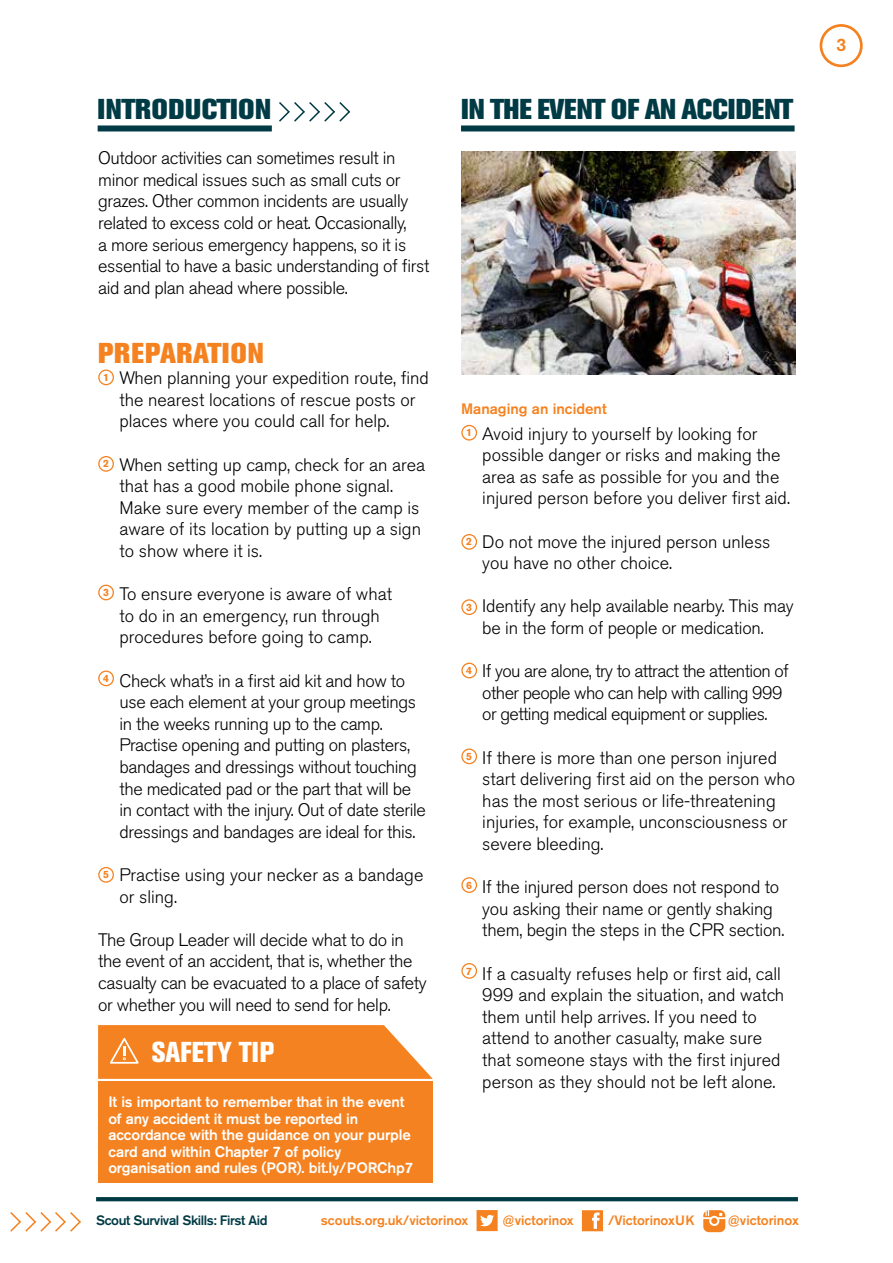
<style>
.page{position:relative;width:893px;height:1263px;background:#fff}
.page>*{position:absolute;margin:0;border:0;box-sizing:border-box;transform-origin:0 0}
.t1{font:800 28.5px "Akzidenz Grotesk BE";color:#003b45}
.t2{font:800 28.5px "Akzidenz Grotesk BE";letter-spacing:.02em;color:#003b45}
.t3{font:800 28.5px "Akzidenz Grotesk BE";letter-spacing:.02em;color:#f58220}
.t4{font:800 condensed 28.5px "Akzidenz Grotesk BE";color:#fff}
.t5{font:300 18px/21.6px "Akzidenz Grotesk BE";letter-spacing:-.01em;color:#000}
.t6{font:300 18px/21.6px "Akzidenz Grotesk BE";letter-spacing:-.03em;color:#000}
.t7{font:500 18px "Akzidenz Grotesk BE";color:#f58220}
.t8{font:500 15px/16.5px "Akzidenz Grotesk BE";letter-spacing:-.01em;color:#fff}
.t9{font:500 15px "Akzidenz Grotesk BE";color:#f58220}
.t10{font:500 13.5px "Akzidenz Grotesk BE";color:#f58220}
.t11{font:500 13.5px "Akzidenz Grotesk BE";letter-spacing:-.03em;color:#003b45}
.t12{font:700 10.5px "Akzidenz Grotesk BE";color:#f58220}
</style>
<div class="page">
<div style="left:820px;top:24px;width:43px;height:43px;border:3px solid #f58220;border-radius:50%"></div>
<svg style="left:10px;top:1212px;width:71px;height:20px"></svg>
<svg style="left:96px;top:1197px;width:702px;height:4px;background:#053e48"></svg>
<svg style="left:477px;top:1210px;width:21px;height:21px"></svg>
<svg style="left:582px;top:1210px;width:21px;height:21px"></svg>
<svg style="left:703px;top:1210px;width:22px;height:22px"></svg>
<div style="left:98px;top:125px;width:174px;height:6px;background:#003b45"></div>
<svg style="left:279px;top:102px;width:71px;height:20px"></svg>
<div style="left:461px;top:125px;width:334px;height:6px;background:#003b45"></div>
<div style="left:98px;top:1081px;width:335px;height:102px;background:#f58220"></div>
<svg style="left:98px;top:1025px;width:335px;height:54px;background:#f58c33"></svg>
<div style="left:98px;top:369px;width:16px;height:16px;border:1px solid #f58220;border-radius:50%"></div>
<div style="left:461px;top:425px;width:16px;height:16px;border:1px solid #f58220;border-radius:50%"></div>
<div style="left:98px;top:456px;width:16px;height:16px;border:1px solid #f58220;border-radius:50%"></div>
<div style="left:461px;top:534px;width:16px;height:16px;border:1px solid #f58220;border-radius:50%"></div>
<div style="left:98px;top:585px;width:16px;height:15px;border:1px solid #f58220;border-radius:50%"></div>
<div style="left:461px;top:599px;width:16px;height:16px;border:1px solid #f58220;border-radius:50%"></div>
<div style="left:98px;top:670px;width:16px;height:16px;border:1px solid #f58220;border-radius:50%"></div>
<div style="left:461px;top:663px;width:16px;height:15px;border:1px solid #f58220;border-radius:50%"></div>
<div style="left:98px;top:867px;width:16px;height:16px;border:1px solid #f58220;border-radius:50%"></div>
<div style="left:461px;top:748px;width:16px;height:16px;border:1px solid #f58220;border-radius:50%"></div>
<div style="left:461px;top:877px;width:16px;height:16px;border:1px solid #f58220;border-radius:50%"></div>
<div style="left:461px;top:963px;width:16px;height:16px;border:1px solid #f58220;border-radius:50%"></div>
<img style="left:461px;top:152px;width:334px;height:222px">
<h1 class="t2" style="left:98px;top:93px;width:175px">INTRODUCTION</h1>
<p class="t5" style="left:98px;top:148px;width:333px">Outdoor activities can sometimes result in minor medical issues such as small cuts or grazes. Other common incidents are usually related to excess cold or heat. Occasionally,<br>a more serious emergency happens, so it is essential to have a basic understanding of first aid and plan ahead where possible.</p>
<h1 class="t3" style="left:98px;top:336px;width:167px">PREPARATION</h1>
<p class="t5" style="left:119px;top:367px;width:311px">When planning your expedition route, find the nearest locations of rescue posts or places where you could call for help.</p>
<p class="t5" style="left:119px;top:454px;width:307px">When setting up camp, check for an area that has a good mobile phone signal.<br>Make sure every member of the camp is aware of its location by putting up a sign to show where it is.</p>
<p class="t5" style="left:119px;top:583px;width:274px">To ensure everyone is aware of what to do in an emergency, run through procedures before going to camp.</p>
<p class="t5" style="left:119px;top:670px;width:308px">Check what’s in a first aid kit and how to use each element at your group meetings in the weeks running up to the camp.<br>Practise opening and putting on plasters, bandages and dressings without touching the medicated pad or the part that will be in contact with the injury. Out of date sterile dressings and bandages are ideal for this.</p>
<p class="t5" style="left:119px;top:864px;width:305px">Practise using your necker as a bandage or sling.</p>
<p class="t5" style="left:98px;top:929px;width:330px">The Group Leader will decide what to do in the event of an accident, that is, whether the casualty can be evacuated to a place of safety or whether you will need to send for help.</p>
<p class="t12" style="left:103px;top:371px;width:7px">1</p>
<p class="t12" style="left:103px;top:458px;width:7px">2</p>
<p class="t12" style="left:103px;top:586px;width:7px">3</p>
<p class="t12" style="left:103px;top:672px;width:7px">4</p>
<p class="t12" style="left:103px;top:869px;width:7px">5</p>
<h1 class="t4" style="left:152px;top:1036px;width:124px">SAFETY TIP</h1>
<p class="t8" style="left:108px;top:1093px;width:306px">It is important to remember that in the event of any accident it must be reported in accordance with the guidance on your purple card and within Chapter 7 of policy organisation and rules (POR). bit.ly/PORChp7</p>
<h1 class="t1" style="left:461px;top:93px;width:334px">IN THE EVENT OF AN ACCIDENT</h1>
<p class="t9" style="left:461px;top:399px;width:147px">Managing an incident</p>
<p class="t5" style="left:482px;top:423px;width:309px">Avoid injury to yourself by looking for possible danger or risks and making the area as safe as possible for you and the injured person before you deliver first aid.</p>
<p class="t5" style="left:482px;top:531px;width:290px">Do not move the injured person unless you have no other choice.</p>
<p class="t5" style="left:482px;top:596px;width:313px">Identify any help available nearby. This may be in the form of people or medication.</p>
<p class="t6" style="left:482px;top:660px;width:308px">If you are alone, try to attract the attention of other people who can help with calling 999 or getting medical equipment or supplies.</p>
<p class="t5" style="left:482px;top:747px;width:314px">If there is more than one person injured start delivering first aid on the person who has the most serious or life-threatening injuries, for example, unconsciousness or severe bleeding.</p>
<p class="t5" style="left:482px;top:876px;width:304px">If the injured person does not respond to you asking their name or gently shaking them, begin the steps in the CPR section.</p>
<p class="t5" style="left:482px;top:963px;width:304px">If a casualty refuses help or first aid, call 999 and explain the situation, and watch them until help arrives. If you need to attend to another casualty, make sure that someone stays with the first injured person as they should not be left alone.</p>
<p class="t12" style="left:466px;top:427px;width:7px">1</p>
<p class="t12" style="left:466px;top:536px;width:7px">2</p>
<p class="t12" style="left:466px;top:601px;width:7px">3</p>
<p class="t12" style="left:466px;top:664px;width:7px">4</p>
<p class="t12" style="left:466px;top:750px;width:7px">5</p>
<p class="t12" style="left:466px;top:879px;width:7px">6</p>
<p class="t12" style="left:466px;top:965px;width:7px">7</p>
<p class="t11" style="left:96px;top:1212px;width:173px">Scout Survival Skills: First Aid</p>
<p class="t10" style="left:321px;top:1212px;width:149px">scouts.org.uk/victorinox</p>
<p class="t10" style="left:503px;top:1212px;width:73px">@victorinox</p>
<p class="t10" style="left:608px;top:1212px;width:88px">/VictorinoxUK</p>
<p class="t10" style="left:728px;top:1212px;width:73px">@victorinox</p>
<p class="t7" style="left:836px;top:34px;width:12px">3</p>
</div>
